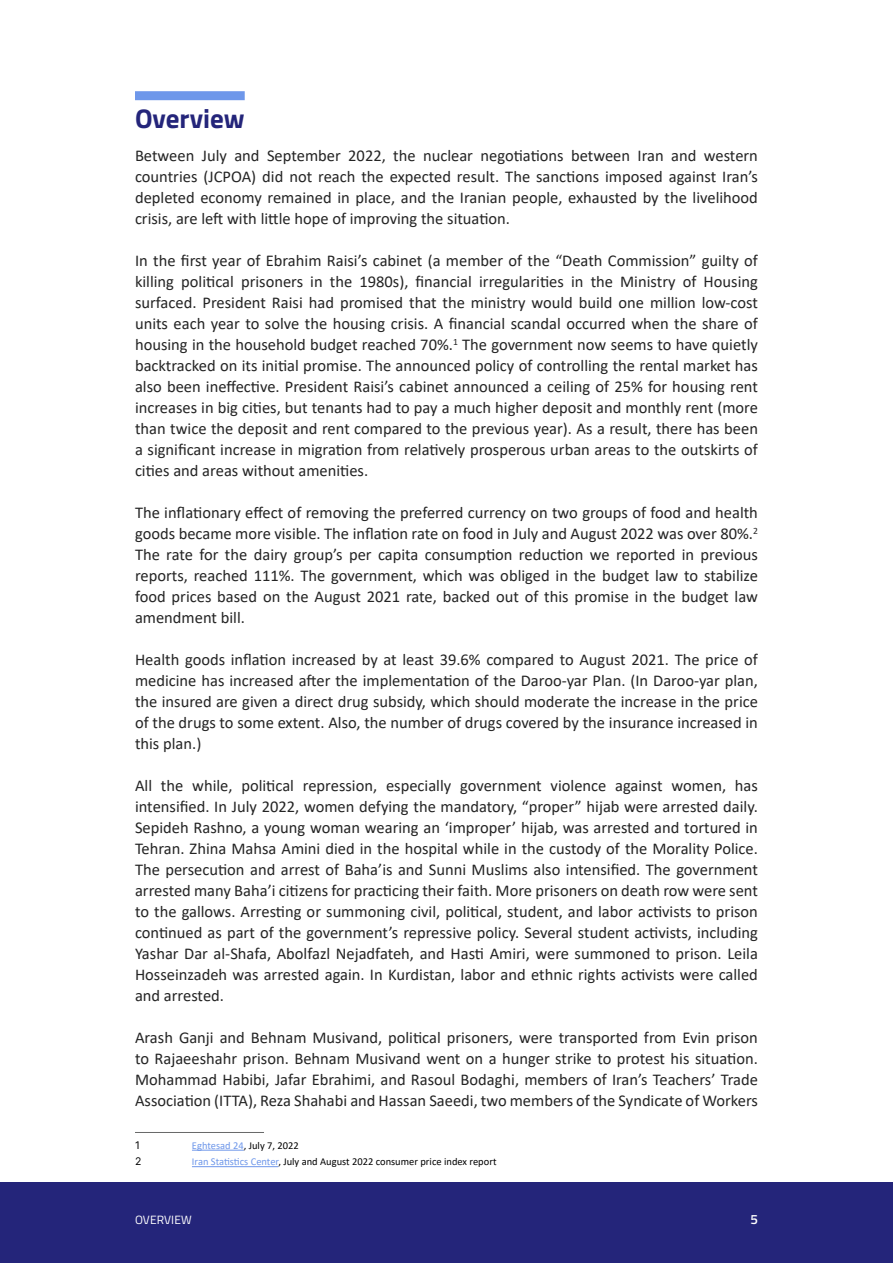
<style>
.page{position:relative;width:893px;height:1263px;background:#fff}
.page>*{position:absolute;margin:0;border:0;box-sizing:border-box;transform-origin:0 0}
.t1{font:700 27px "Titillium Web";color:#24257a}
.t2{font:16.5px/21px "Calibri";color:#242424;text-align:justify}
.t3{font:600 13.5px "Titillium Web";color:#fff}
.t4{font:12px "Titillium Web";letter-spacing:.01em;color:#fff}
.t5{font:10.5px "Calibri";color:#000}
.t6{font:10.5px "Inter";color:#000}
.s1{color:#6e97ea}
</style>
<div class="page">
<div style="left:0;top:1182px;width:893px;height:81px;background:#24257a"></div>
<div style="left:135px;top:91px;width:110px;height:9px;background:#6e97ea"></div>
<hr style="left:135px;top:1132px;width:129px;height:1px;background:#676868">
<hr style="left:192px;top:1150px;width:52px;height:1px;background:#6e97ea">
<hr style="left:192px;top:1166px;width:86px;height:1px;background:#6e97ea">
<h1 class="t1" style="left:135px;top:98px;width:111px">Overview</h1>
<p class="t2" style="left:135px;top:145px;width:624px">Between July and September 2022, the nuclear negotiations between Iran and western countries (JCPOA) did not reach the expected result. The sanctions imposed against Iran’s depleted economy remained in place, and the Iranian people, exhausted by the livelihood crisis, are left with little hope of improving the situation.</p>
<p class="t2" style="left:135px;top:250px;width:624px">In the first year of Ebrahim Raisi’s cabinet (a member of the “Death Commission” guilty of killing political prisoners in the 1980s), financial irregularities in the Ministry of Housing surfaced. President Raisi had promised that the ministry would build one million low-cost units each year to solve the housing crisis. A financial scandal occurred when the share of housing in the household budget reached 70%.<sup>1</sup> The government now seems to have quietly backtracked on its initial promise. The announced policy of controlling the rental market has also been ineffective. President Raisi’s cabinet announced a ceiling of 25% for housing rent increases in big cities, but tenants had to pay a much higher deposit and monthly rent (more than twice the deposit and rent compared to the previous year). As a result, there has been a significant increase in migration from relatively prosperous urban areas to the outskirts of cities and areas without amenities.</p>
<p class="t2" style="left:135px;top:502px;width:624px">The inflationary effect of removing the preferred currency on two groups of food and health goods became more visible. The inflation rate on food in July and August 2022 was over 80%.<sup>2<br></sup>The rate for the dairy group’s per capita consumption reduction we reported in previous reports, reached 111%. The government, which was obliged in the budget law to stabilize food prices based on the August 2021 rate, backed out of this promise in the budget law amendment bill.</p>
<p class="t2" style="left:135px;top:649px;width:624px">Health goods inflation increased by at least 39.6% compared to August 2021. The price of medicine has increased after the implementation of the Daroo-yar Plan. (In Daroo-yar plan, the insured are given a direct drug subsidy, which should moderate the increase in the price of the drugs to some extent. Also, the number of drugs covered by the insurance increased in this plan.)</p>
<p class="t2" style="left:135px;top:775px;width:624px">All the while, political repression, especially government violence against women, has intensified. In July 2022, women defying the mandatory, “proper” hijab were arrested daily.<br>Sepideh Rashno, a young woman wearing an ‘improper’ hijab, was arrested and tortured in Tehran. Zhina Mahsa Amini died in the hospital while in the custody of the Morality Police.<br>The persecution and arrest of Baha’is and Sunni Muslims also intensified. The government arrested many Baha’i citizens for practicing their faith. More prisoners on death row were sent to the gallows. Arresting or summoning civil, political, student, and labor activists to prison continued as part of the government’s repressive policy. Several student activists, including Yashar Dar al-Shafa, Abolfazl Nejadfateh, and Hasti Amiri, were summoned to prison. Leila Hosseinzadeh was arrested again. In Kurdistan, labor and ethnic rights activists were called and arrested.</p>
<p class="t2" style="left:135px;top:1027px;width:624px">Arash Ganji and Behnam Musivand, political prisoners, were transported from Evin prison to Rajaeeshahr prison. Behnam Musivand went on a hunger strike to protest his situation.<br>Mohammad Habibi, Jafar Ebrahimi, and Rasoul Bodaghi, members of Iran’s Teachers’ Trade Association (ITTA), Reza Shahabi and Hassan Saeedi, two members of the Syndicate of Workers</p>
<p class="t6" style="left:135px;top:1137px;width:6px">1</p>
<p class="t5" style="left:192px;top:1138px;width:108px"><span class="s1">Eghtesad 24</span>, July 7, 2022</p>
<p class="t6" style="left:135px;top:1154px;width:8px">2</p>
<p class="t5" style="left:192px;top:1155px;width:306px"><span class="s1">Iran Statistics Center</span>, July and August 2022 consumer price index report</p>
<p class="t4" style="left:135px;top:1211px;width:57px">OVERVI EW</p>
<p class="t3" style="left:750px;top:1209px;width:9px">5</p>
</div>
